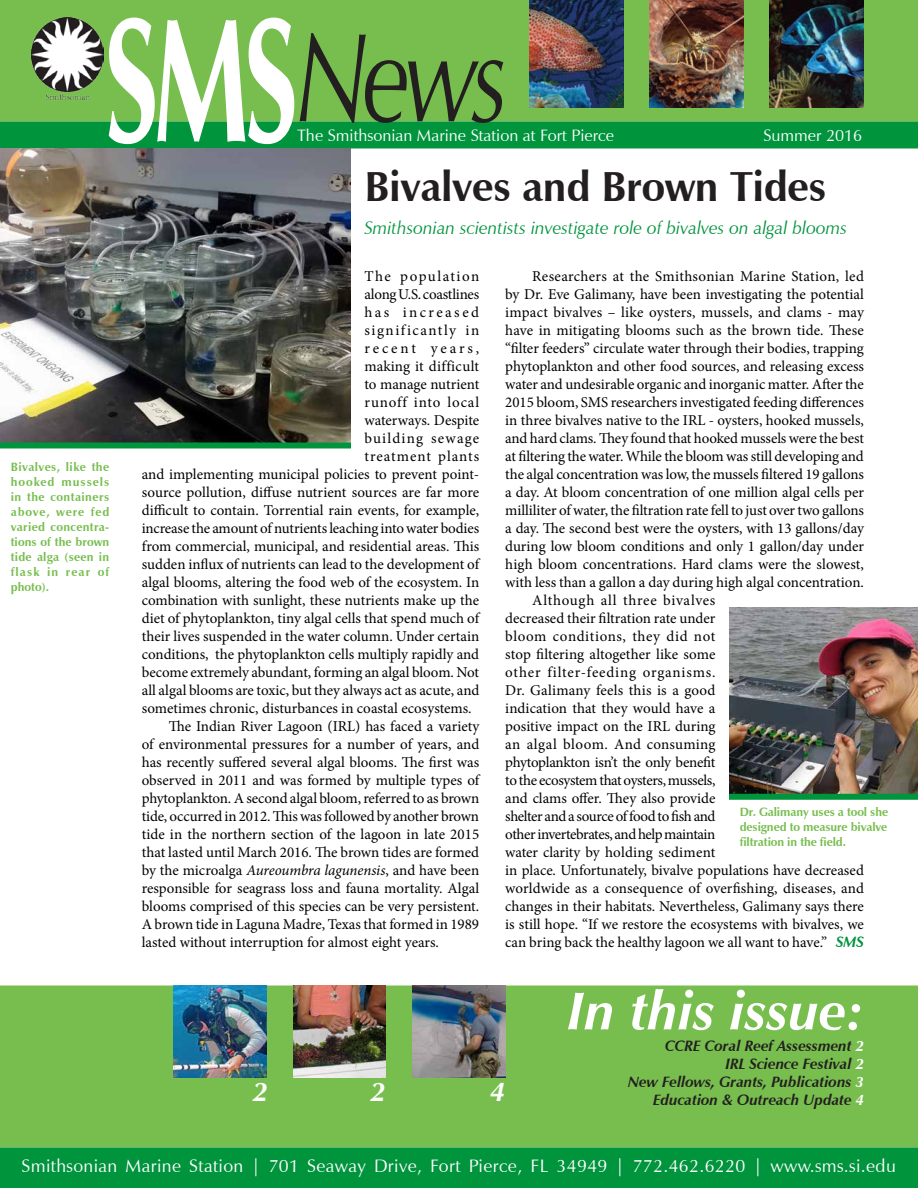
<style>
.page{position:relative;width:918px;height:1188px;background:#fff}
.page>*{position:absolute;margin:0;border:0;box-sizing:border-box;transform-origin:0 0}
.t1{font:700 178.5px "Zapf Humanist 601 BT";color:#fff;scale:.6 1}
.t2{font:italic 127.5px "Zapf Humanist 601 BT";color:#231f20;scale:.77 1}
.t3{font:italic 700 54px "Zapf Humanist 601 BT";color:#fff}
.Headline{font:700 42px "Zapf Humanist 601 BT";letter-spacing:-.01em;color:#231f20}
.t4{font:italic 700 27px "Zapf Humanist 601 BT";color:#fff}
.Volume_info{font:18px "Zapf Humanist 601 BT";letter-spacing:.02em;color:#fff}
.Headline-2{font:italic 18px "Zapf Humanist 601 BT";color:#00943d}
.Volume_info-2{font:16.5px "Zapf Humanist 601 BT";color:#fff}
.t5{font:15px/18px "Minion Pro";color:#000;text-align:justify}
.t6{font:italic 700 15px "Zapf Humanist 601 BT";color:#231f20}
.t7{font:15px "Minion Pro";letter-spacing:.1em;color:#000}
.t8{font:15px "Minion Pro";letter-spacing:.055em;color:#000}
.t9{font:15px "Minion Pro";letter-spacing:.06em;color:#000}
.t10{font:15px "Minion Pro";letter-spacing:.08em;color:#000}
.t11{font:15px "Minion Pro";letter-spacing:.16em;color:#000}
.t12{font:15px "Minion Pro";letter-spacing:.185em;color:#000}
.t13{font:700 12px/15px "Zapf Humanist 601 BT";letter-spacing:-.005em;color:#77be4e;text-align:justify}
.s1{font-style:italic}
.s2{font-family:"Zapf Humanist 601 BT";font-weight:700;font-style:italic;color:#00943d}
.s3{color:#fff}
</style>
<div class="page">
<div style="left:0;top:986px;width:918px;height:162px;background:#77be4e"></div>
<div style="left:0;top:1148px;width:918px;height:40px;background:#00943d"></div>
<div style="left:0;top:0;width:918px;height:122px;background:#77be4e"></div>
<div style="left:0;top:122px;width:918px;height:26px;background:#00943d"></div>
<img style="left:32px;top:18px;width:71px;height:84px">
<img style="left:174px;top:986px;width:92px;height:91px">
<img style="left:413px;top:986px;width:92px;height:91px">
<img style="left:293px;top:986px;width:93px;height:91px">
<img style="left:529px;top:0;width:95px;height:108px">
<img style="left:770px;top:0;width:94px;height:108px">
<img style="left:649px;top:0;width:95px;height:108px">
<img style="left:729px;top:608px;width:189px;height:186px">
<div style="left:729px;top:794px;width:189px;height:6px;background:#00943d"></div>
<img style="left:0;top:148px;width:351px;height:294px">
<div style="left:0;top:442px;width:351px;height:6px;background:#00943d"></div>
<p class="t1" style="left:105px;top:-30px;width:324px">SMS</p>
<p class="t2" style="left:297px;top:0;width:278px">News</p>
<p class="Volume_info-2" style="left:297px;top:125px;width:319px">The Smithsonian Marine Station at Fort Pierce</p>
<p class="Volume_info-2" style="left:763px;top:125px;width:100px">Summer 2016</p>
<p class="t13" style="left:11px;top:459px;width:100px">Bivalves, like the hooked mussels in the containers above, were fed varied concentra&shy;tions of the brown tide alga (seen in flask in rear of photo).</p>
<p class="Headline" style="left:364px;top:160px;width:464px">Bivalves and Brown Tides</p>
<p class="Headline-2" style="left:364px;top:217px;width:484px">Smithsonian scientists investigate role of bivalves on algal blooms</p>
<p class="t7" style="left:364px;top:266px;width:116px">The population</p>
<p class="t5" style="left:364px;top:285px;width:116px">along U.S. coastlines</p>
<p class="t11" style="left:364px;top:302px;width:116px">has increased</p>
<p class="t7" style="left:364px;top:320px;width:116px">significantly in</p>
<p class="t12" style="left:364px;top:338px;width:116px">recent years,</p>
<p class="t5" style="left:364px;top:357px;width:116px">making it difficult</p>
<p class="t5" style="left:364px;top:375px;width:116px">to manage nutrient</p>
<p class="t8" style="left:364px;top:392px;width:116px">runoff into local</p>
<p class="t5" style="left:364px;top:411px;width:116px">waterways. Despite</p>
<p class="t10" style="left:364px;top:428px;width:116px">building sewage</p>
<p class="t9" style="left:364px;top:446px;width:116px">treatment plants</p>
<p class="t5" style="left:142px;top:465px;width:339px">and implementing municipal policies to prevent point-</p>
<p class="t5" style="left:142px;top:483px;width:339px">source pollution, diffuse nutrient sources are far more</p>
<p class="t5" style="left:142px;top:501px;width:339px">difficult to contain. Torrential rain events, for example,</p>
<p class="t5" style="left:142px;top:519px;width:339px">increase the amount of nutrients leaching into water bodies</p>
<p class="t5" style="left:142px;top:537px;width:339px">from commercial, municipal, and residential areas. This</p>
<p class="t5" style="left:142px;top:555px;width:339px">sudden influx of nutrients can lead to the development of</p>
<p class="t5" style="left:142px;top:573px;width:339px">algal blooms, altering the food web of the ecosystem. In</p>
<p class="t5" style="left:142px;top:591px;width:339px">combination with sunlight, these nutrients make up the</p>
<p class="t5" style="left:142px;top:609px;width:339px">diet of phytoplankton, tiny algal cells that spend much of</p>
<p class="t5" style="left:142px;top:627px;width:339px">their lives suspended in the water column. Under certain</p>
<p class="t5" style="left:142px;top:645px;width:339px">conditions, the phytoplankton cells multiply rapidly and</p>
<p class="t5" style="left:142px;top:663px;width:339px">become extremely abundant, forming an algal bloom. Not</p>
<p class="t5" style="left:142px;top:681px;width:339px">all algal blooms are toxic, but they always act as acute, and</p>
<p class="t5" style="left:142px;top:699px;width:331px">sometimes chronic, disturbances in coastal ecosystems.</p>
<p class="t5" style="left:142px;top:717px;width:339px;text-indent:27px">The Indian River Lagoon (IRL) has faced a variety of environmental pressures for a number of years, and has recently suffered several algal blooms. The first was observed in 2011 and was formed by multiple types of phytoplankton. A second algal bloom, referred to as brown tide, occurred in 2012. This was followed by another brown tide in the northern section of the lagoon in late 2015 that lasted until March 2016. The brown tides are formed by the microalga <span class="s1">Aureoumbra lagunensis</span>, and have been responsible for seagrass loss and fauna mortality. Algal blooms comprised of this species can be very persistent.<br>A brown tide in Laguna Madre, Texas that formed in 1989 lasted without interruption for almost eight years.</p>
<p class="t5" style="left:505px;top:267px;width:360px;text-indent:27px">Researchers at the Smithsonian Marine Station, led by Dr. Eve Galimany, have been investigating the potential impact bivalves – like oysters, mussels, and clams - may have in mitigating blooms such as the brown tide. These “filter feeders” circulate water through their bodies, trapping phytoplankton and other food sources, and releasing excess water and undesirable organic and inorganic matter. After the 2015 bloom, SMS researchers investigated feeding differences in three bivalves native to the IRL - oysters, hooked mussels, and hard clams. They found that hooked mussels were the best at filtering the water. While the bloom was still developing and the algal concentration was low, the mussels filtered 19 gallons a day. At bloom concentration of one million algal cells per milliliter of water, the filtration rate fell to just over two gallons a day. The second best were the oysters, with 13 gallons/day during low bloom conditions and only 1 gallon/day under high bloom concentrations. Hard clams were the slowest, with less than a gallon a day during high algal concentration.</p>
<p class="t5" style="left:505px;top:591px;width:360px;text-align:left;text-indent:27px">Although all three bivalves<br>decreased their filtration rate under<br>bloom conditions, they did not<br>stop filtering altogether like some<br>other filter-feeding organisms.<br>Dr. Galimany feels this is a good<br>indication that they would have a<br>positive impact on the IRL during<br>an algal bloom. And consuming<br>phytoplankton isn’t the only benefit<br>to the ecosystem that oysters, mussels,<br>and clams offer. They also provide<br>shelter and a source of food to fish and<br>other invertebrates, and help maintain<br>water clarity by holding sediment<br>in place. Unfortunately, bivalve populations have decreased worldwide as a consequence of overfishing, diseases, and changes in their habitats. Nevertheless, Galimany says there is still hope. “If we restore the ecosystems with bivalves, we can bring back the healthy lagoon we all want to have.” <span class="s2">SMS</span></p>
<p class="t13" style="left:740px;top:804px;width:150px">Dr. Galimany uses a tool she designed to measure bivalve filtration in the field.</p>
<p class="t3" style="left:567px;top:978px;width:298px">In this issue:</p>
<p class="t4" style="left:253px;top:1075px;width:16px">2</p>
<p class="t4" style="left:371px;top:1075px;width:16px">2</p>
<p class="t4" style="left:490px;top:1075px;width:16px">4</p>
<p class="t6" style="left:665px;top:1037px;width:200px">CCRE Coral Reef Assessment <span class="s3">2</span></p>
<p class="t6" style="left:725px;top:1055px;width:140px">IRL Science Festival <span class="s3">2</span></p>
<p class="t6" style="left:628px;top:1073px;width:237px">New Fellows, Grants, Publications <span class="s3">3</span></p>
<p class="t6" style="left:653px;top:1091px;width:212px">Education &amp; Outreach Update <span class="s3">4</span></p>
<p class="Volume_info" style="left:22px;top:1154px;width:876px">Smithsonian Marine Station | 701 Seaway Drive, Fort Pierce, FL 34949 | 772.462.6220 | www.sms.si.edu</p>
</div>
